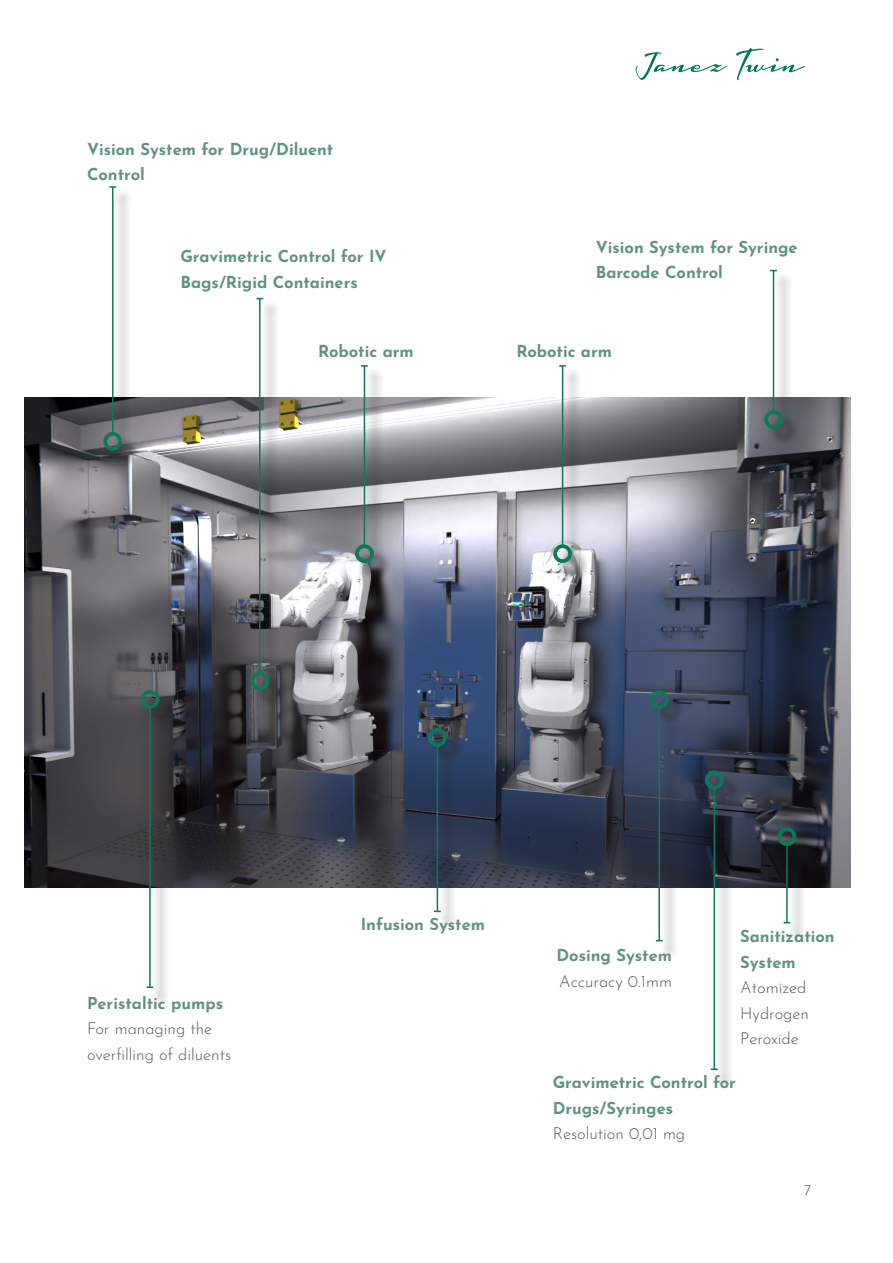
<style>
.page{position:relative;width:893px;height:1263px;background:#fff}
.page>*{position:absolute;margin:0;border:0;box-sizing:border-box;transform-origin:0 0}
.note_foto_centrale{font:700 16.5px/25.5px "Josefin Sans";color:#61947c}
.note_foto_centrale-2{font:300 16.5px/25.5px "Josefin Sans";color:#57585a}
.header_right{font:300 15px "Josefin Sans";color:#57585a}
</style>
<div class="page">
<img style="left:24px;top:398px;width:826px;height:490px">
<div style="left:358px;top:368px;width:34px;height:213px;background:#231f20;opacity:.75"></div>
<hr style="left:364px;top:366px;width:1px;height:180px;background:#0d7958">
<div style="left:355px;top:544px;width:19px;height:19px;border:4px solid #0d7958;border-radius:50%"></div>
<svg style="left:361px;top:365px;width:7px;height:2px"></svg>
<div style="left:556px;top:368px;width:34px;height:213px;background:#231f20;opacity:.75"></div>
<hr style="left:562px;top:366px;width:1px;height:180px;background:#0d7958">
<div style="left:553px;top:544px;width:19px;height:19px;border:4px solid #0d7958;border-radius:50%"></div>
<svg style="left:559px;top:365px;width:7px;height:2px"></svg>
<div style="left:253px;top:301px;width:34px;height:408px;background:#231f20;opacity:.75"></div>
<hr style="left:259px;top:299px;width:2px;height:374px;background:#0d7958">
<div style="left:250px;top:672px;width:19px;height:18px;border:4px solid #0d7958;border-radius:50%"></div>
<div style="left:708px;top:773px;width:34px;height:315px;background:#231f20;opacity:.75"></div>
<hr style="left:714px;top:788px;width:1px;height:281px;background:#0d7958">
<div style="left:705px;top:771px;width:19px;height:18px;border:4px solid #0d7958;border-radius:50%"></div>
<svg style="left:711px;top:1068px;width:7px;height:2px"></svg>
<div style="left:431px;top:731px;width:34px;height:200px;background:#231f20;opacity:.75"></div>
<hr style="left:437px;top:745px;width:1px;height:166px;background:#0d7958">
<div style="left:428px;top:728px;width:19px;height:19px;border:4px solid #0d7958;border-radius:50%"></div>
<div style="left:653px;top:693px;width:34px;height:266px;background:#231f20;opacity:.75"></div>
<hr style="left:658px;top:707px;width:2px;height:234px;background:#0d7958">
<div style="left:650px;top:690px;width:19px;height:19px;border:4px solid #0d7958;border-radius:50%"></div>
<div style="left:143px;top:693px;width:34px;height:313px;background:#231f20;opacity:.75"></div>
<hr style="left:149px;top:707px;width:2px;height:280px;background:#0d7958">
<div style="left:141px;top:690px;width:18px;height:19px;border:4px solid #0d7958;border-radius:50%"></div>
<svg style="left:147px;top:986px;width:6px;height:2px"></svg>
<div style="left:767px;top:273px;width:34px;height:174px;background:#231f20;opacity:.75"></div>
<hr style="left:773px;top:271px;width:1px;height:141px;background:#0d7958">
<div style="left:764px;top:410px;width:19px;height:19px;border:4px solid #0d7958;border-radius:50%"></div>
<div style="left:106px;top:189px;width:34px;height:280px;background:#231f20;opacity:.75"></div>
<hr style="left:112px;top:187px;width:2px;height:247px;background:#0d7958">
<div style="left:103px;top:432px;width:19px;height:19px;border:4px solid #0d7958;border-radius:50%"></div>
<svg style="left:109px;top:186px;width:7px;height:2px"></svg>
<div style="left:780px;top:830px;width:34px;height:112px;background:#231f20;opacity:.75"></div>
<hr style="left:786px;top:844px;width:2px;height:79px;background:#0d7958">
<div style="left:778px;top:827px;width:18px;height:19px;border:4px solid #0d7958;border-radius:50%"></div>
<svg style="left:636px;top:52px;width:91px;height:28px"></svg>
<svg style="left:736px;top:48px;width:69px;height:32px"></svg>
<p class="note_foto_centrale" style="left:87px;top:134px;width:248px">Vision System for Drug/Diluent<br>Control</p>
<p class="note_foto_centrale" style="left:180px;top:241px;width:208px">Gravimetric Control for IV<br>Bags/Rigid Containers</p>
<p class="note_foto_centrale" style="left:318px;top:336px;width:97px">Robotic arm</p>
<p class="note_foto_centrale" style="left:596px;top:232px;width:203px">Vision System for Syringe<br>Barcode Control</p>
<p class="note_foto_centrale" style="left:516px;top:336px;width:97px">Robotic arm</p>
<p class="note_foto_centrale" style="left:87px;top:987px;width:138px">Peristaltic pumps</p>
<p class="note_foto_centrale-2" style="left:87px;top:1014px;width:146px">For managing the overfilling of diluents</p>
<p class="note_foto_centrale" style="left:361px;top:909px;width:126px">Infusion System</p>
<p class="note_foto_centrale" style="left:557px;top:940px;width:117px">Dosing System</p>
<p class="note_foto_centrale-2" style="left:559px;top:967px;width:114px">Accuracy 0.1mm</p>
<p class="note_foto_centrale" style="left:740px;top:921px;width:96px">Sanitization<br>System</p>
<p class="note_foto_centrale-2" style="left:740px;top:973px;width:70px">Atomized<br>Hydrogen<br>Peroxide</p>
<p class="note_foto_centrale" style="left:553px;top:1067px;width:185px">Gravimetric Control for<br>Drugs/Syringes</p>
<p class="note_foto_centrale-2" style="left:553px;top:1119px;width:134px">Resolution 0,01 mg</p>
<p class="header_right" style="left:804px;top:1178px;width:9px">7</p>
</div>
